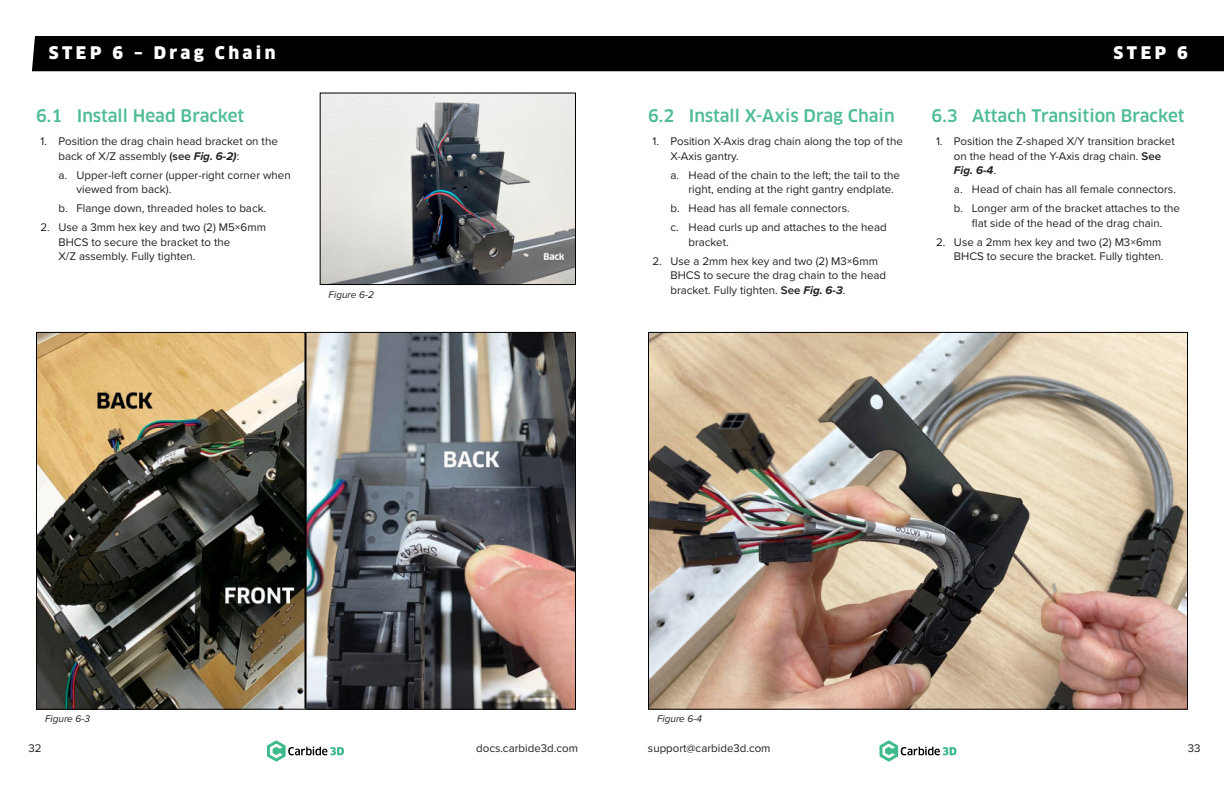
<style>
.page{position:relative;width:1224px;height:792px;background:#fff}
.page>*{position:absolute;margin:0;border:0;box-sizing:border-box;transform-origin:0 0}
.t1{font:500 17px "Clan OT";color:#4ebd94}
.t2{font:900 17px "Clan OT";letter-spacing:.2em;color:#fff}
.t3{font:11.5px/14.5px "Proxima Nova";color:#231f20}
.t4{font:italic 10px "Proxima Nova";color:#231f20}
.s1{font-weight:600}
.s2{font-weight:700;font-style:italic}
</style>
<div class="page">
<div style="left:32px;top:36px;width:1192px;height:35px;background:#000"></div>
<svg style="left:267px;top:740px;width:77px;height:22px"></svg>
<svg style="left:879px;top:740px;width:77px;height:22px"></svg>
<img style="left:650px;top:334px;width:536px;height:374px">
<img style="left:322px;top:95px;width:252px;height:188px">
<div style="left:320px;top:93px;width:256px;height:192px;border:1px solid #000"></div>
<img style="left:38px;top:334px;width:536px;height:374px">
<hr style="left:304px;top:333px;width:2px;height:376px;background:#000">
<h1 class="t2" style="left:49px;top:43px;width:228px">STEP 6 – Drag Chain</h1>
<h1 class="t2" style="left:1114px;top:42px;width:76px">STEP 6</h1>
<h1 class="t1" style="left:36px;top:106px;width:210px">6.1 Install Head Bracket</h1>
<p class="t3" style="left:58px;top:134px;width:221px;text-indent:-18px">1. Position the drag chain head bracket on the back of X/Z assembly <span class="s1">(see</span> <span class="s2">Fig. 6-2)</span>:</p>
<p class="t3" style="left:76px;top:167px;width:216px;text-indent:-18px">a. Upper-left corner (upper-right corner when viewed from back).</p>
<p class="t3" style="left:58px;top:201px;width:209px">b. Flange down, threaded holes to back.</p>
<p class="t3" style="left:58px;top:220px;width:209px;text-indent:-18px">2. Use a 3mm hex key and two (2) M5×6mm<br>BHCS to secure the bracket to the<br>X/Z assembly. Fully tighten.</p>
<p class="t4" style="left:329px;top:287px;width:47px">Figure 6-2</p>
<p class="t4" style="left:45px;top:711px;width:46px">Figure 6-3</p>
<h1 class="t1" style="left:648px;top:106px;width:248px">6.2 Install X‑Axis Drag Chain</h1>
<p class="t3" style="left:670px;top:134px;width:234px;text-indent:-18px">1. Position X‑Axis drag chain along the top of the<br>X‑Axis gantry.</p>
<p class="t3" style="left:688px;top:167px;width:213px;text-indent:-18px">a. Head of the chain to the left; the tail to the right, ending at the right gantry endplate.</p>
<p class="t3" style="left:670px;top:199px;width:218px;line-height:19px">b. Head has all female connectors.<br>c. Head curls up and attaches to the head</p>
<p class="t3" style="left:688px;top:234px;width:42px">bracket.</p>
<p class="t3" style="left:670px;top:253px;width:217px;text-indent:-18px">2. Use a 2mm hex key and two (2) M3×6mm<br>BHCS to secure the drag chain to the head bracket. Fully tighten. <span class="s1">See</span> <span class="s2">Fig. 6-3</span>.</p>
<h1 class="t1" style="left:932px;top:106px;width:255px">6.3 Attach Transition Bracket</h1>
<p class="t3" style="left:954px;top:134px;width:222px;text-indent:-18px">1. Position the Z-shaped X/Y transition bracket on the head of the Y‑Axis drag chain. <span class="s1">See<br></span><span class="s2">Fig. 6-4</span>.</p>
<p class="t3" style="left:954px;top:180px;width:227px;line-height:19px">a. Head of chain has all female connectors. b. Longer arm of the bracket attaches to the</p>
<p class="t3" style="left:972px;top:215px;width:192px">flat side of the head of the drag chain.</p>
<p class="t3" style="left:936px;top:234px;width:229px;text-align:right">2. Use a 2mm hex key and two (2) M3×6mm<br>BHCS to secure the bracket. Fully tighten.</p>
<p class="t4" style="left:657px;top:711px;width:46px">Figure 6-4</p>
<p class="t3" style="left:28px;top:741px;width:15px">32</p>
<p class="t3" style="left:476px;top:741px;width:103px">docs.carbide3d.com</p>
<p class="t3" style="left:648px;top:741px;width:124px">support@carbide3d.com</p>
<p class="t3" style="left:1188px;top:741px;width:14px">33</p>
</div>
